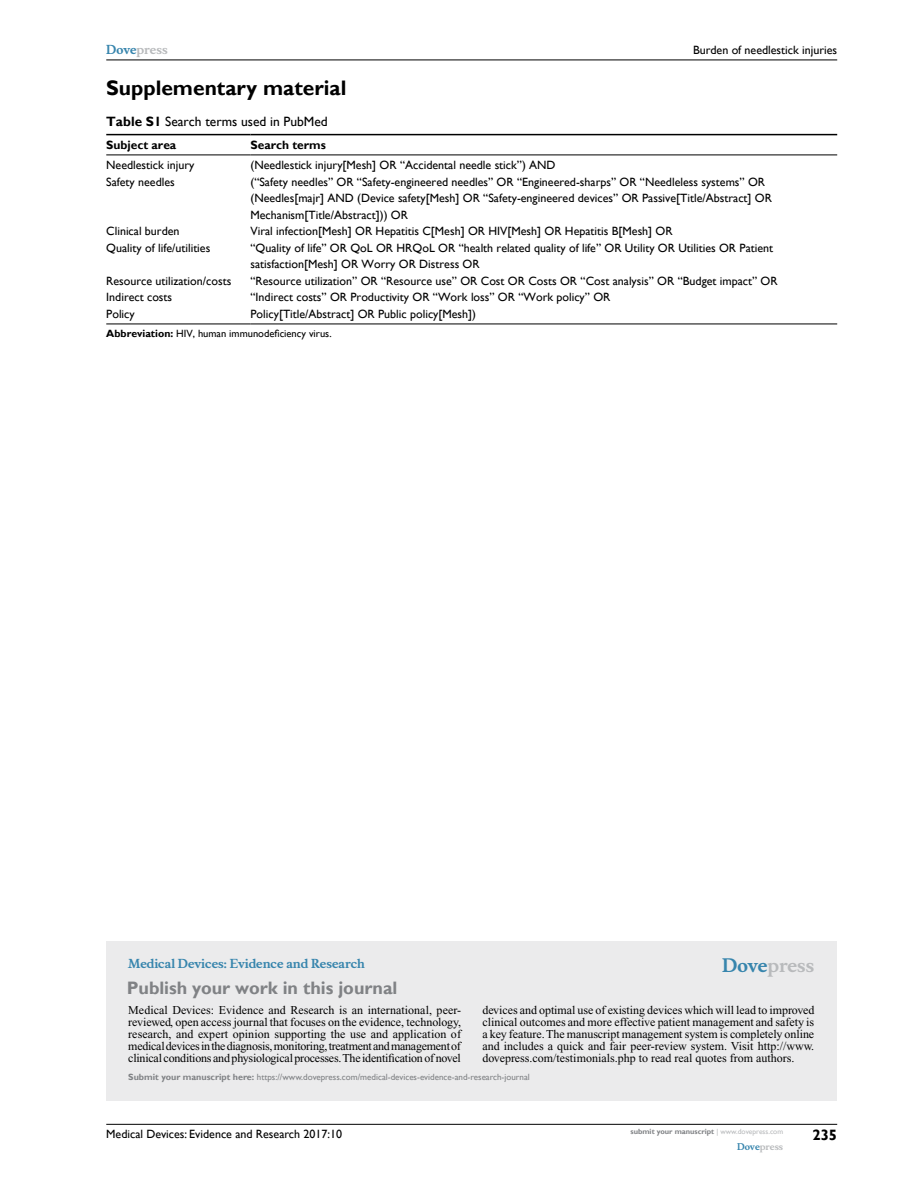
<style>
.page{position:relative;width:918px;height:1188px;background:#fff}
.page>*{position:absolute;margin:0;border:0;box-sizing:border-box;transform-origin:0 0}
.t1{font:700 21px "Gill Sans";color:#000}
.t2{font:700 18px "Gill Sans";color:#808285}
.t3{font:700 18px "Musee";color:#b8babc}
.t4{font:700 15px "Gill Sans";color:#000}
.t5{font:13.5px "Gill Sans";color:#000}
.t6{font:12px/16.5px "Gill Sans";color:#000}
.t7{font:12px/12px "Times New Roman";letter-spacing:-.01em;color:#000;text-align:justify}
.t8{font:700 12px "Musee";color:#3785ad}
.t9{font:700 12px "Gill Sans";color:#000}
.t10{font:700 12px "Musee";color:#b8babc}
.t11{font:10.5px "Gill Sans";color:#000}
.t12{font:9px "Gill Sans";color:#808285}
.t13{font:700 9px "Musee";color:#b8babc}
.t14{font:700 7.5px "Gill Sans";color:#808285}
.s1{color:#3785ad}
.s2{font-weight:700}
.s3{font-weight:400;color:#b8babc}
</style>
<div class="page">
<div style="left:106px;top:941px;width:731px;height:159px;background:#ebebec"></div>
<hr style="left:106px;top:1124px;width:731px;height:1px;background:#000">
<hr style="left:106px;top:60px;width:731px;height:1px;background:#000">
<hr style="left:106px;top:134px;width:144px;height:1px;background:#000">
<hr style="left:250px;top:134px;width:587px;height:1px;background:#000">
<hr style="left:106px;top:155px;width:144px;height:1px;background:#000">
<hr style="left:250px;top:155px;width:587px;height:1px;background:#000">
<hr style="left:106px;top:324px;width:144px;height:1px;background:#000">
<hr style="left:250px;top:324px;width:587px;height:1px;background:#000">
<p class="t10" style="left:106px;top:43px;width:63px"><span class="s1">Dove</span>press</p>
<p class="t6" style="left:693px;top:42px;width:146px">Burden of needlestick injuries</p>
<h1 class="t1" style="left:106px;top:76px;width:242px">Supplementary material</h1>
<p class="t5" style="left:106px;top:113px;width:223px"><span class="s2">Table S1</span> Search terms used in PubMed</p>
<p class="t9" style="left:106px;top:138px;width:72px">Subject area</p>
<p class="t9" style="left:251px;top:138px;width:77px">Search terms</p>
<p class="t6" style="left:106px;top:157px;width:90px">Needlestick injury</p>
<p class="t6" style="left:251px;top:157px;width:307px">(Needlestick injury[Mesh] OR “Accidental needle stick”) AND</p>
<p class="t6" style="left:106px;top:174px;width:70px">Safety needles</p>
<p class="t6" style="left:251px;top:174px;width:523px">(“Safety needles” OR “Safety-engineered needles” OR “Engineered-sharps” OR “Needleless systems” OR (Needles[majr] AND (Device safety[Mesh] OR “Safety-engineered devices” OR Passive[Title/Abstract] OR<br>Mechanism[Title/Abstract])) OR</p>
<p class="t6" style="left:106px;top:223px;width:75px">Clinical burden</p>
<p class="t6" style="left:251px;top:223px;width:424px">Viral infection[Mesh] OR Hepatitis C[Mesh] OR HIV[Mesh] OR Hepatitis B[Mesh] OR</p>
<p class="t6" style="left:106px;top:240px;width:106px">Quality of life/utilities</p>
<p class="t6" style="left:251px;top:240px;width:524px">“Quality of life” OR QoL OR HRQoL OR “health related quality of life” OR Utility OR Utilities OR Patient satisfaction[Mesh] OR Worry OR Distress OR</p>
<p class="t6" style="left:106px;top:273px;width:127px">Resource utilization/costs</p>
<p class="t6" style="left:251px;top:273px;width:529px">“Resource utilization” OR “Resource use” OR Cost OR Costs OR “Cost analysis” OR “Budget impact” OR</p>
<p class="t6" style="left:106px;top:289px;width:67px">Indirect costs</p>
<p class="t6" style="left:251px;top:289px;width:361px">“Indirect costs” OR Productivity OR “Work loss” OR “Work policy” OR</p>
<p class="t6" style="left:106px;top:306px;width:30px">Policy</p>
<p class="t6" style="left:251px;top:306px;width:227px">Policy[Title/Abstract] OR Public policy[Mesh])</p>
<p class="t11" style="left:106px;top:328px;width:227px"><span class="s2">Abbreviation:</span> HIV, human immunodeficiency virus.</p>
<p class="t8" style="left:128px;top:956px;width:238px">Medical Devices: Evidence and Research</p>
<h2 class="t2" style="left:127px;top:977px;width:272px">Publish your work in this journal</h2>
<h2 class="t3" style="left:722px;top:955px;width:94px"><span class="s1">Dove</span>press</h2>
<p class="t7" style="left:128px;top:1004px;width:334px">Medical Devices: Evidence and Research is an international, peer&shy;reviewed, open access journal that focuses on the evidence, technology, research, and expert opinion supporting the use and application of medical devices in the diagnosis, monitoring, treatment and management of clinical conditions and physiological processes. The identification of novel</p>
<p class="t7" style="left:482px;top:1004px;width:334px">devices and optimal use of existing devices which will lead to improved clinical outcomes and more effective patient management and safety is a key feature. The manuscript management system is completely online and includes a quick and fair peer-review system. Visit http://www. dovepress.com/testimonials.php to read real quotes from authors.</p>
<p class="t12" style="left:128px;top:1072px;width:403px"><span class="s2">Submit your manuscript here:</span> https://www.dovepress.com/medical-devices-evidence-and-research-journal</p>
<p class="t6" style="left:106px;top:1126px;width:237px">Medical Devices: Evidence and Research 2017:10</p>
<p class="t14" style="left:631px;top:1127px;width:154px">submit your manuscript <span class="s3">| www.dovepress.com</span></p>
<p class="t13" style="left:737px;top:1141px;width:48px"><span class="s1">Dove</span>press</p>
<p class="t4" style="left:812px;top:1126px;width:26px">235</p>
</div>
